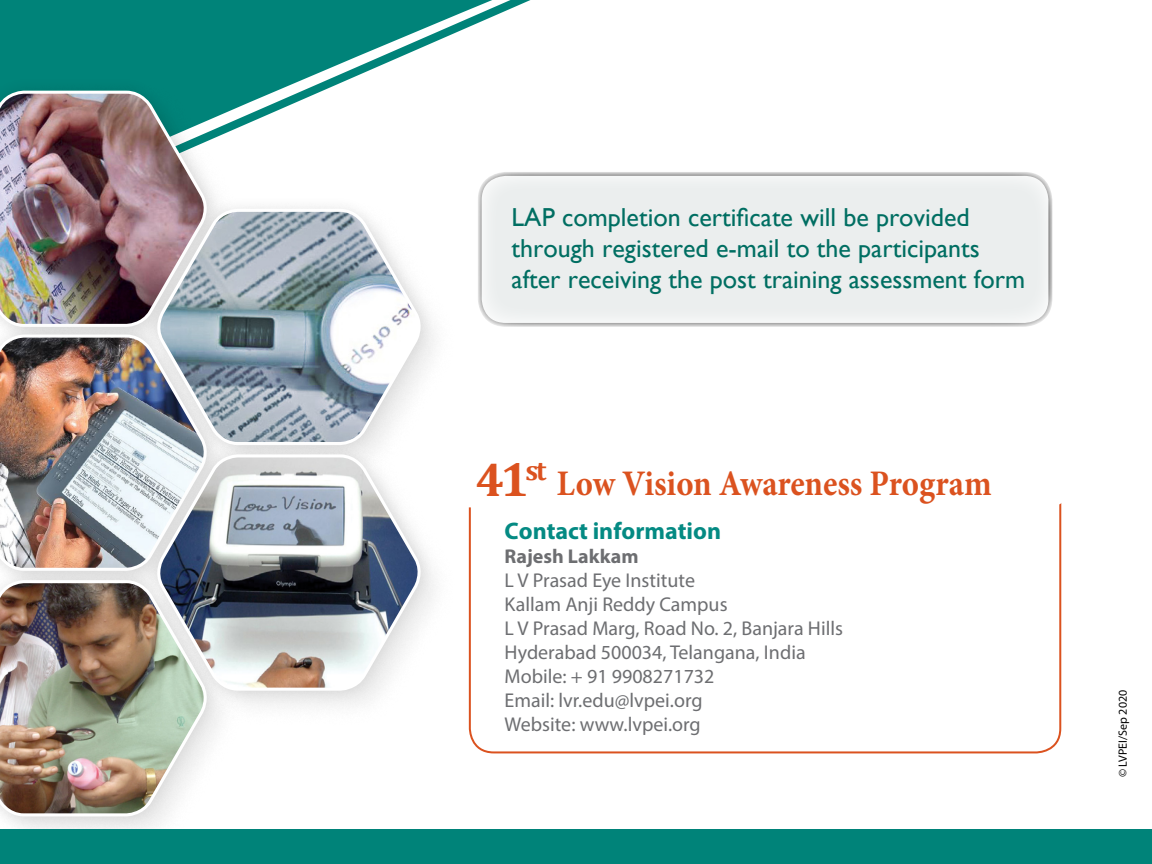
<style>
.page{position:relative;width:1152px;height:864px;background:#fff}
.page>*{position:absolute;margin:0;border:0;box-sizing:border-box;transform-origin:0 0}
.t1{font:700 36px "Minion Pro";letter-spacing:-.005em;color:#db521f;scale:.91 1}
.t2{font:26px/31.2px "Gill Sans";color:#006e62}
.t3{font:700 24px "Myriad Pro";color:#048a83}
.t4{font:20px/24px "Myriad Pro";color:#6d6e71}
.t5{font:700 20px "Myriad Pro";color:#6d6e71}
.t6{font:12px "Myriad Pro";color:#000}
.s1{font-family:"Cambria";font-size:48px}
</style>
<div class="page">
<svg style="left:0;top:0;width:531px;height:322px"></svg>
<div style="left:0;top:82px;width:242px;height:282px;background:#000;opacity:.09"></div>
<div style="left:0;top:76px;width:221px;height:266px;background:#000;opacity:.1"></div>
<img style="left:0;top:89px;width:210px;height:231px">
<div style="left:0;top:320px;width:221px;height:265px;background:#000;opacity:.1"></div>
<img style="left:0;top:333px;width:143px;height:232px">
<div style="left:0;top:565px;width:221px;height:266px;background:#000;opacity:.1"></div>
<img style="left:0;top:579px;width:210px;height:239px">
<div style="left:149px;top:200px;width:307px;height:282px;background:#fff"></div>
<div style="left:143px;top:194px;width:292px;height:266px;background:#000;opacity:.1"></div>
<svg style="left:154px;top:207px;width:270px;height:233px"></svg>
<div style="left:149px;top:446px;width:307px;height:281px;background:#000;opacity:.09"></div>
<div style="left:143px;top:440px;width:292px;height:265px;background:#000;opacity:.1"></div>
<img style="left:154px;top:453px;width:270px;height:239px">
<div style="left:0;top:830px;width:1152px;height:34px;background:#008379"></div>
<div style="left:480px;top:174px;width:570px;height:151px;background:#ebeeee;border-radius:26px"></div>
<div style="left:478px;top:172px;width:574px;height:155px;border:4px solid #000;border-radius:26px"></div>
<h2 class="t2" style="left:512px;top:202px;width:515px">LAP completion certificate will be provided through registered e-mail to the participants after receiving the post training assessment form</h2>
<h1 class="t1" style="left:476px;top:458px;width:568px"><span class="s1">41</span><sup>st</sup> Low Vision Awareness Program</h1>
<p class="t3" style="left:505px;top:515px;width:218px">Contact information</p>
<p class="t5" style="left:505px;top:543px;width:136px">Rajesh Lakkam</p>
<p class="t4" style="left:505px;top:568px;width:340px">L V Prasad Eye Institute<br>Kallam Anji Reddy Campus<br>L V Prasad Marg, Road No. 2, Banjara Hills<br>Hyderabad 500034, Telangana, India<br>Mobile: + 91 9908271732<br>Email: lvr.edu@lvpei.org<br>Website: www.lvpei.org</p>
<p class="t6" style="left:1116px;top:777px;width:89px;rotate:-90deg">© LVPEI/Sep 2020</p>
</div>
